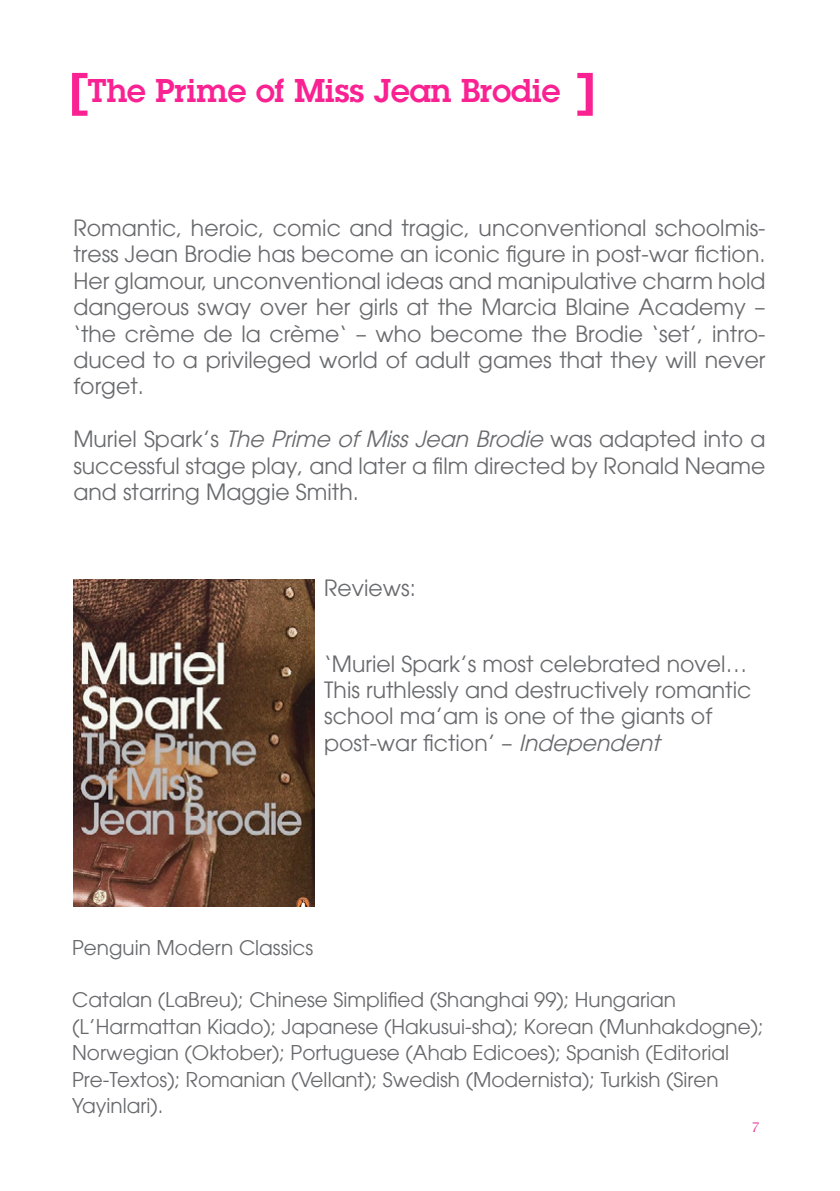
<style>
.page{position:relative;width:840px;height:1191px;background:#fff}
.page>*{position:absolute;margin:0;border:0;box-sizing:border-box;transform-origin:0 0}
.page_Heading{font:600 32px "Lubalin Graph";color:#fa2192}
.Body_copy{font:22px/26.4px "Avant Garde";color:#696a6d;text-align:justify}
.t1{font:20px/26.4px "Avant Garde";color:#696a6d}
.page_numbers{font:13.4px "Lucida Bright";color:#e64097}
.s1{font-style:italic}
</style>
<div class="page">
<svg style="left:72px;top:73px;width:15px;height:43px"></svg>
<svg style="left:577px;top:73px;width:15px;height:43px"></svg>
<img style="left:73px;top:579px;width:241px;height:327px">
<p class="page_Heading" style="left:87px;top:70px;width:474px">The Prime of Miss Jean Brodie</p>
<p class="Body_copy" style="left:73px;top:215px;width:693px">Romantic, heroic, comic and tragic, unconventional schoolmis&shy;tress Jean Brodie has become an iconic figure in post-war fiction.<br>Her glamour, unconventional ideas and manipulative charm hold dangerous sway over her girls at the Marcia Blaine Academy – ‘the crème de la crème‘ – who become the Brodie ‘set’, intro&shy;duced to a privileged world of adult games that they will never forget.</p>
<p class="Body_copy" style="left:73px;top:426px;width:693px">Muriel Spark’s <span class="s1">The Prime ofMissJean Brodie</span> was adapted into a successful stage play, and later a film directed by Ronald Neame and starring Maggie Smith.</p>
<p class="Body_copy" style="left:324px;top:575px;width:93px">Reviews:</p>
<p class="Body_copy" style="left:324px;top:650px;width:428px;text-align:left">‘Muriel Spark’s most celebrated novel… This ruthlessly and destructively romantic school ma’am is one of the giants of post-war fiction’ – <span class="s1">Independent</span></p>
<p class="t1" style="left:72px;top:934px;width:242px">Penguin Modern Classics</p>
<p class="t1" style="left:72px;top:987px;width:692px">Catalan (LaBreu); Chinese Simplified (Shanghai 99); Hungarian (L’Harmattan Kiado); Japanese (Hakusui-sha); Korean (Munhakdogne); Norwegian (Oktober); Portuguese (Ahab Edicoes); Spanish (Editorial Pre-Textos); Romanian (Vellant); Swedish (Modernista); Turkish (Siren Yayinlari).</p>
<p class="page_numbers" style="left:751px;top:1119px;width:10px">7</p>
</div>
